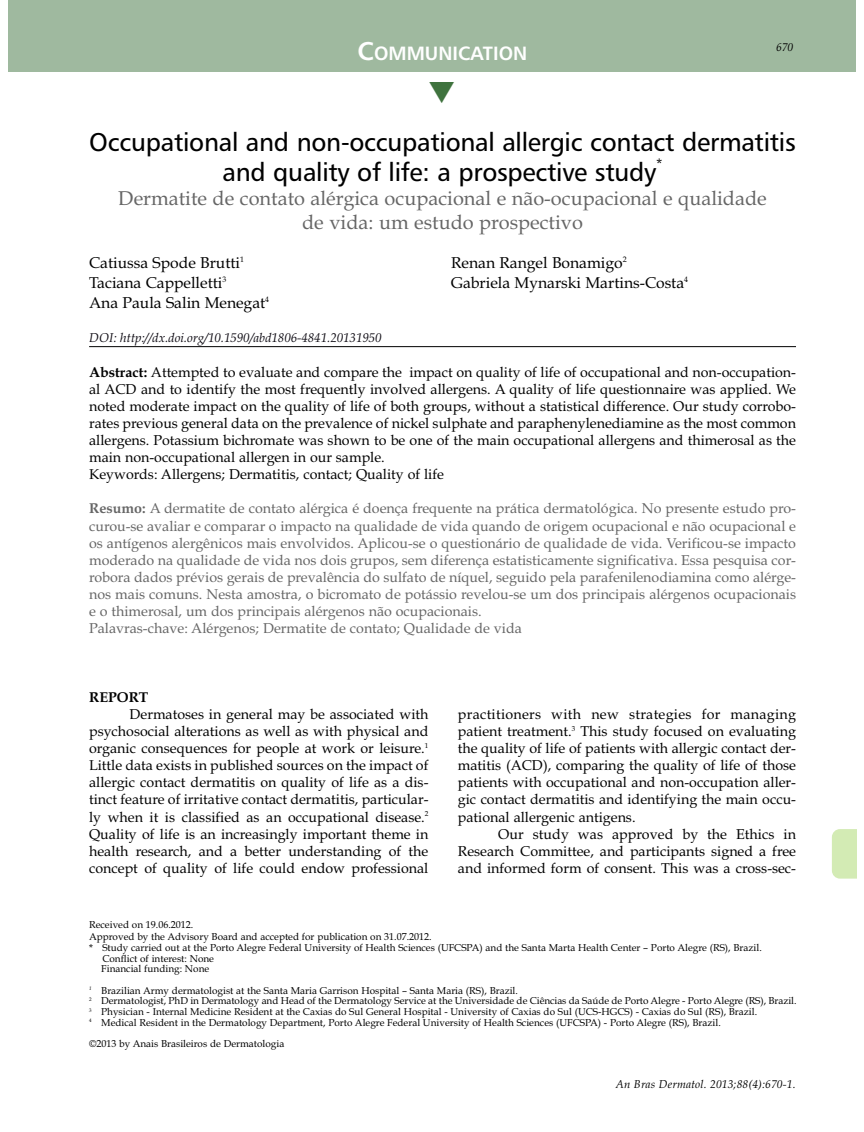
<style>
.page{position:relative;width:864px;height:1132px;background:#fff}
.page>*{position:absolute;margin:0;border:0;box-sizing:border-box;transform-origin:0 0}
.t1{font:25.65px/30px "Humanist 777 BT Roman B";letter-spacing:-.01em;color:#000;text-align:center}
.t2{font:19.95px/24.3px "Book Antiqua";color:#666;text-align:center}
.t3{font:19.2px "Humanist 777 BT Bold B";color:#fff}
.t4{font:15.6px/20px "Book Antiqua";color:#000}
.t5{font:14.25px/17.1px "Book Antiqua";color:#000;text-align:justify}
.t6{font:14.25px/17.1px "Book Antiqua";color:#666}
.t7{font:700 14.25px "Book Antiqua";color:#000}
.t8{font:italic 12.9px "Book Antiqua";color:#0e0b13}
.t9{font:12.9px "Humanist 777 BT Roman B";color:#000}
.t10{font:italic 11.4px "Book Antiqua";letter-spacing:.015em;color:#000}
.t11{font:10.05px/10.6px "Book Antiqua";color:#000}
.s1{font-size:25.65px}
.s2{font-weight:700}
</style>
<div class="page">
<svg style="left:832px;top:829px;width:24px;height:49px"></svg>
<hr style="left:89px;top:346px;width:707px;height:1px;background:#000">
<div style="left:8px;top:0;width:848px;height:72px;background:#9fb99f"></div>
<h3 class="t3" style="left:358px;top:47px;width:171px"><span class="s1">C</span>OMMUNICATION</h3>
<p class="t10" style="left:776px;top:43px;width:19px">670</p>
<h1 class="t1" style="left:89px;top:129px;width:708px">Occupational and non-occupational allergic contact dermatitis and quality of life: a prospective study</h1>
<p class="t9" style="left:656px;top:159px;width:8px">*</p>
<h2 class="t2" style="left:118px;top:188px;width:650px">Dermatite de contato alérgica ocupacional e não-ocupacional e qualidade de vida: um estudo prospectivo</h2>
<p class="t4" style="left:89px;top:254px;width:182px">Catiussa Spode Brutti<sup>1<br></sup>Taciana Cappelletti<sup>3<br></sup>Ana Paula Salin Menegat<sup>4</sup></p>
<p class="t4" style="left:451px;top:254px;width:239px">Renan Rangel Bonamigo<sup>2<br></sup>Gabriela Mynarski Martins-Costa<sup>4</sup></p>
<p class="t8" style="left:89px;top:332px;width:294px">DOI: http://dx.doi.org/10.1590/abd1806-4841.20131950</p>
<p class="t5" style="left:89px;top:364px;width:708px;text-align:left"><span class="s2">Abstract:</span> Attempted to evaluate and compare the impact on quality of life of occupational and non-occupation&shy;al ACD and to identify the most frequently involved allergens. A quality of life questionnaire was applied. We noted moderate impact on the quality of life of both groups, without a statistical difference. Our study corrobo&shy;rates previous general data on the prevalence of nickel sulphate and paraphenylenediamine as the most common allergens. Potassium bichromate was shown to be one of the main occupational allergens and thimerosal as the main non-occupational allergen in our sample.<br>Keywords: Allergens; Dermatitis, contact; Quality of life</p>
<p class="t6" style="left:89px;top:501px;width:708px"><span class="s2">Resumo:</span> A dermatite de contato alérgica é doença frequente na prática dermatológica. No presente estudo pro&shy;curou-se avaliar e comparar o impacto na qualidade de vida quando de origem ocupacional e não ocupacional e os antígenos alergênicos mais envolvidos. Aplicou-se o questionário de qualidade de vida. Verificou-se impacto moderado na qualidade de vida nos dois grupos, sem diferença estatisticamente significativa. Essa pesquisa cor&shy;robora dados prévios gerais de prevalência do sulfato de níquel, seguido pela parafenilenodiamina como alérge&shy;nos mais comuns. Nesta amostra, o bicromato de potássio revelou-se um dos principais alérgenos ocupacionais e o thimerosal, um dos principais alérgenos não ocupacionais.<br>Palavras-chave: Alérgenos; Dermatite de contato; Qualidade de vida</p>
<p class="t7" style="left:89px;top:688px;width:61px">REPORT</p>
<p class="t5" style="left:89px;top:706px;width:341px;text-indent:40px">Dermatoses in general may be associated with psychosocial alterations as well as with physical and organic consequences for people at work or leisure.<sup>1<br></sup>Little data exists in published sources on the impact of allergic contact dermatitis on quality of life as a dis&shy;tinct feature of irritative contact dermatitis, particular&shy;ly when it is classified as an occupational disease.<sup>2<br></sup>Quality of life is an increasingly important theme in health research, and a better understanding of the concept of quality of life could endow professional</p>
<p class="t5" style="left:458px;top:706px;width:340px">practitioners with new strategies for managing patient treatment.<sup>3</sup> This study focused on evaluating the quality of life of patients with allergic contact der&shy;matitis (ACD), comparing the quality of life of those patients with occupational and non-occupation aller&shy;gic contact dermatitis and identifying the main occu&shy;pational allergenic antigens.</p>
<p class="t5" style="left:458px;top:826px;width:340px;text-indent:40px">Our study was approved by the Ethics in Research Committee, and participants signed a free and informed form of consent. This was a cross-sec-</p>
<p class="t11" style="left:89px;top:919px;width:344px;line-height:12px">Received on 19.06.2012.<br>Approved by the Advisory Board and accepted for publication on 31.07.2012.</p>
<p class="t11" style="left:101px;top:943px;width:662px;text-indent:-12px">* Study carried out at the Porto Alegre Federal University of Health Sciences (UFCSPA) and the Santa Marta Health Center – Porto Alegre (RS), Brazil.<br>Conflict of interest: None<br>Financial funding: None</p>
<p class="t11" style="left:89px;top:985px;width:709px"><sup>1</sup> Brazilian Army dermatologist at the Santa Maria Garrison Hospital – Santa Maria (RS), Brazil.<br><sup>2</sup> Dermatologist, PhD in Dermatology and Head of the Dermatology Service at the Universidade de Ciências da Saúde de Porto Alegre - Porto Alegre (RS), Brazil.<br><sup>3</sup> Physician - Internal Medicine Resident at the Caxias do Sul General Hospital - University of Caxias do Sul (UCS-HGCS) - Caxias do Sul (RS), Brazil.<br><sup>4</sup> Medical Resident in the Dermatology Department, Porto Alegre Federal University of Health Sciences (UFCSPA) - Porto Alegre (RS), Brazil.</p>
<p class="t11" style="left:89px;top:1039px;width:197px">©2013 by Anais Brasileiros de Dermatologia</p>
<p class="t10" style="left:616px;top:1079px;width:181px">An Bras Dermatol. 2013;88(4):670-1.</p>
</div>
